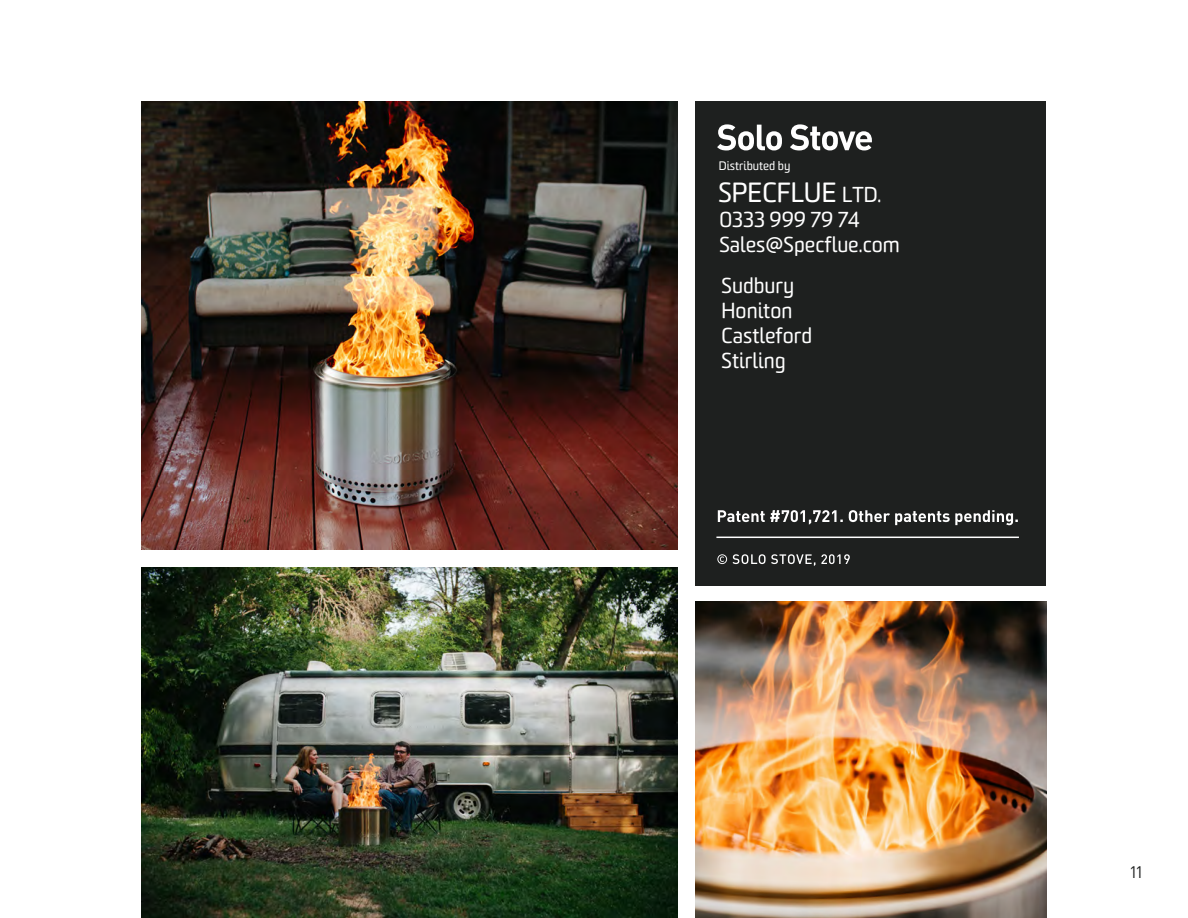
<style>
.page{position:relative;width:1188px;height:918px;background:#fff}
.page>*{position:absolute;margin:0;border:0;box-sizing:border-box;transform-origin:0 0}
.t1{font:27px "Sommet Rounded";color:#fff}
.t2{font:21px/25.2px "Sommet Rounded";color:#fff}
.t3{font:16.5px "DINOT";color:#1e201f}
.t4{font:12px "Sommet Rounded";color:#fff}
.s1{font-size:21px}
</style>
<div class="page">
<div style="left:695px;top:102px;width:351px;height:484px;background:#1e201f"></div>
<img style="left:142px;top:102px;width:535px;height:448px">
<img style="left:142px;top:567px;width:535px;height:351px">
<img style="left:695px;top:601px;width:351px;height:317px">
<svg style="left:717px;top:124px;width:155px;height:26px"></svg>
<hr style="left:716px;top:537px;width:303px;height:1px;background:#fff">
<svg style="left:717px;top:554px;width:133px;height:12px"></svg>
<svg style="left:718px;top:510px;width:300px;height:15px"></svg>
<p class="t4" style="left:719px;top:158px;width:73px">Distributed by</p>
<p class="t2" style="left:719px;top:207px;width:182px">0333 999 79 74<br>Sales@Specflue.com</p>
<p class="t2" style="left:722px;top:273px;width:92px">Sudbury<br>Honiton<br>Castleford<br>Stirling</p>
<p class="t1" style="left:718px;top:175px;width:165px">SPECFLUE <span class="s1">LTD.</span></p>
<p class="t3" style="left:1129px;top:859px;width:16px">11</p>
</div>
